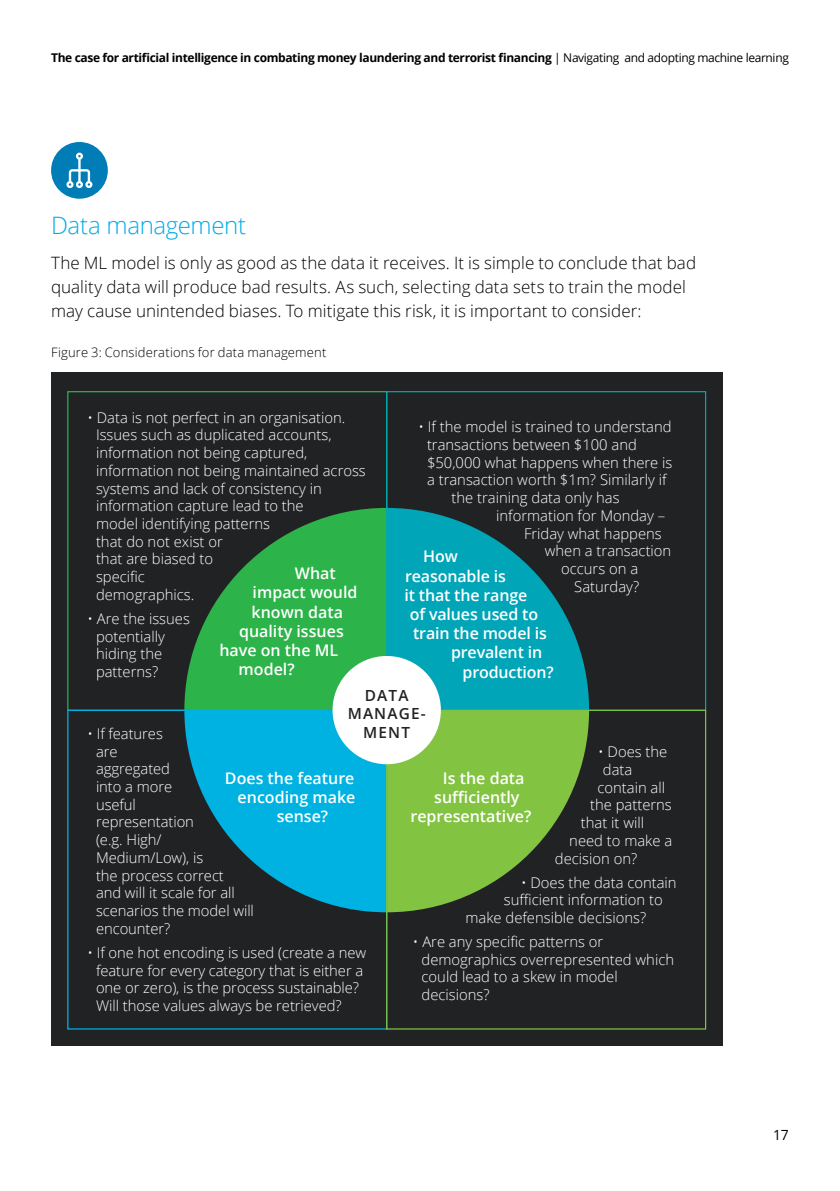
<style>
.page{position:relative;width:840px;height:1191px;background:#fff}
.page>*{position:absolute;margin:0;border:0;box-sizing:border-box;transform-origin:0 0}
.t1{font:300 24px "Open Sans";letter-spacing:-.015em;color:#00aae7}
.t2{font:300 17px/24px "Open Sans";letter-spacing:.005em;color:#000}
.t3{font:600 16px "Open Sans";color:#fff}
.t4{font:600 15.4px/18.4px "Open Sans";letter-spacing:.075em;color:#212223;text-align:center}
.t5{font:300 14.8px/17.8px "Open Sans";color:#fff}
.t6{font:14px "Open Sans";color:#000}
.t7{font:300 13px "Open Sans";letter-spacing:.015em;color:#000}
.t8{font:700 12px "Open Sans";letter-spacing:-.03em;color:#000}
.s1{font-weight:400}
</style>
<div class="page">
<div style="left:51px;top:372px;width:671px;height:673px;background:#212223"></div>
<svg style="left:184px;top:508px;width:201px;height:201px;fill:#2cb34a"></svg>
<svg style="left:184px;top:711px;width:201px;height:201px;fill:#00b2e2"></svg>
<svg style="left:388px;top:711px;width:200px;height:201px;fill:#82c342"></svg>
<svg style="left:388px;top:508px;width:200px;height:201px;fill:#00a5b8"></svg>
<div style="left:67px;top:709px;width:320px;height:320px;border:1px solid #00b2e2"></div>
<div style="left:386px;top:709px;width:319px;height:320px;border:1px solid #82c342"></div>
<div style="left:332px;top:656px;width:108px;height:108px;background:#fff;border-radius:50%"></div>
<svg style="left:51px;top:142px;width:57px;height:57px"></svg>
<p class="t8" style="left:51px;top:49px;width:739px">The case for artificial intelligence in combating money laundering and terrorist financing <span class="s1">| Navigating and adopting machine learning</span></p>
<h1 class="t1" style="left:51px;top:209px;width:196px">Data management</h1>
<p class="t2" style="left:51px;top:250px;width:646px">The ML model is only as good as the data it receives. It is simple to conclude that bad quality data will produce bad results. As such, selecting data sets to train the model may cause unintended biases. To mitigate this risk, it is important to consider:</p>
<p class="t7" style="left:51px;top:343px;width:277px">Figure 3: Considerations for data management</p>
<p class="t5" style="left:96px;top:408px;width:271px;text-indent:-9px">• Data is not perfect in an organisation.<br>Issues such as duplicated accounts, information not being captured, information not being maintained across systems and lack of consistency in information capture lead to the<br>model identifying patterns<br>that do not exist or<br>that are biased to<br>specific<br>demographics.</p>
<p class="t5" style="left:96px;top:609px;width:95px;text-indent:-9px">• Are the issues potentially hiding the patterns?</p>
<p class="t5" style="left:418px;top:417px;width:254px">• If the model is trained to understand</p>
<p class="t5" style="left:427px;top:435px;width:211px">transactions between $100 and</p>
<p class="t5" style="left:427px;top:453px;width:247px">$50,000 what happens when there is</p>
<p class="t5" style="left:427px;top:470px;width:241px">a transaction worth $1m? Similarly if</p>
<p class="t5" style="left:451px;top:488px;width:169px">the training data only has</p>
<p class="t5" style="left:496px;top:506px;width:170px">information for Monday –</p>
<p class="t5" style="left:523px;top:524px;width:139px">Friday what happens</p>
<p class="t5" style="left:544px;top:541px;width:128px">when a transaction</p>
<p class="t5" style="left:561px;top:559px;width:78px">occurs on a</p>
<p class="t5" style="left:574px;top:577px;width:66px">Saturday?</p>
<p class="t3" style="left:423px;top:545px;width:36px">How</p>
<p class="t3" style="left:405px;top:565px;width:102px">reasonable is</p>
<p class="t3" style="left:404px;top:584px;width:124px">it that the range</p>
<p class="t3" style="left:409px;top:603px;width:130px">of values used to</p>
<p class="t3" style="left:413px;top:622px;width:135px">train the model is</p>
<p class="t3" style="left:451px;top:641px;width:93px">prevalent in</p>
<p class="t3" style="left:462px;top:661px;width:93px">production?</p>
<p class="t4" style="left:347px;top:685px;width:79px">DATA<br>MANAGE-<br>MENT</p>
<p class="t3" style="left:295px;top:562px;width:42px">What</p>
<p class="t3" style="left:252px;top:581px;width:106px">impact would</p>
<p class="t3" style="left:251px;top:601px;width:93px">known data</p>
<p class="t3" style="left:239px;top:620px;width:106px">quality issues</p>
<p class="t3" style="left:219px;top:639px;width:120px">have on the ML</p>
<p class="t3" style="left:238px;top:658px;width:58px">model?</p>
<p class="t5" style="left:96px;top:724px;width:159px;text-indent:-9px">• If features<br>are<br>aggregated<br>into a more<br>useful<br>representation<br>(e.g. High/<br>Medium/Low), is<br>the process correct<br>and will it scale for all scenarios the model will encounter?</p>
<p class="t5" style="left:96px;top:943px;width:272px;text-indent:-9px">• If one hot encoding is used (create a new feature for every category that is either a one or zero), is the process sustainable?<br>Will those values always be retrieved?</p>
<p class="t5" style="left:598px;top:742px;width:71px">• Does the</p>
<p class="t5" style="left:602px;top:760px;width:31px">data</p>
<p class="t5" style="left:597px;top:778px;width:69px">contain all</p>
<p class="t5" style="left:589px;top:795px;width:83px">the patterns</p>
<p class="t5" style="left:580px;top:813px;width:65px">that it will</p>
<p class="t5" style="left:569px;top:831px;width:104px">need to make a</p>
<p class="t5" style="left:554px;top:849px;width:84px">decision on?</p>
<p class="t5" style="left:520px;top:873px;width:157px">• Does the data contain</p>
<p class="t5" style="left:503px;top:890px;width:160px">sufficient information to</p>
<p class="t5" style="left:465px;top:908px;width:182px">make defensible decisions?</p>
<p class="t5" style="left:421px;top:932px;width:254px;text-indent:-9px">• Are any specific patterns or demographics overrepresented which could lead to a skew in model decisions?</p>
<p class="t3" style="left:225px;top:767px;width:131px">Does the feature</p>
<p class="t3" style="left:237px;top:786px;width:119px">encoding make</p>
<p class="t3" style="left:276px;top:805px;width:53px">sense?</p>
<p class="t3" style="left:442px;top:767px;width:83px">Is the data</p>
<p class="t3" style="left:434px;top:786px;width:87px">sufficiently</p>
<p class="t3" style="left:410px;top:805px;width:122px">representative?</p>
<p class="t6" style="left:772px;top:1125px;width:17px">17</p>
</div>
